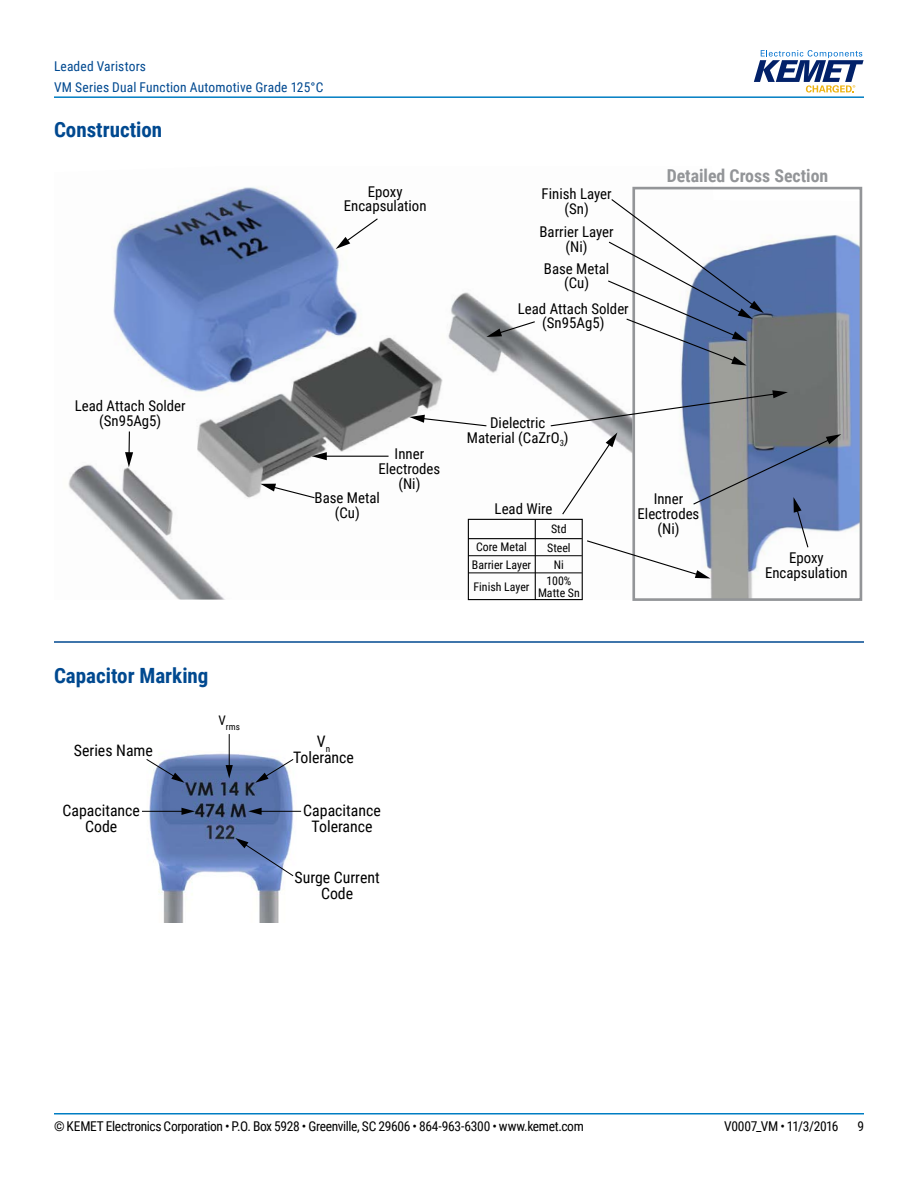
<style>
.page{position:relative;width:918px;height:1188px;background:#fff}
.page>*{position:absolute;margin:0;border:0;box-sizing:border-box;transform-origin:0 0}
.t1{font:700 21px "Roboto Condensed";color:#004990}
.t2{font:700 17.85px "Roboto Condensed";color:#939598}
.t3{font:15.9px/15.9px "Roboto Condensed";color:#000;text-align:center}
.t4{font:14.85px/14.9px "Roboto Condensed";color:#000;text-align:center}
.t5{font:13.5px "Roboto Condensed";letter-spacing:-.025em;color:#000}
.t6{font:13.5px/21px "Roboto Condensed";letter-spacing:.015em;color:#004990}
.t7{font:11.85px/17.9px "Roboto Condensed";color:#000;text-align:center}
.t8{font:9.3px "Roboto Condensed";color:#000}
</style>
<div class="page">
<hr style="left:54px;top:1113px;width:810px;height:2px;background:#007dc3">
<hr style="left:54px;top:96px;width:810px;height:2px;background:#007dc3">
<svg style="left:754px;top:50px;width:110px;height:43px"></svg>
<hr style="left:54px;top:641px;width:810px;height:2px;background:#004990">
<img style="left:68px;top:186px;width:660px;height:414px">
<img style="left:636px;top:234px;width:222px;height:363px">
<div style="left:632px;top:187px;width:230px;height:414px;border:3px solid #939598"></div>
<svg style="left:336px;top:217px;width:43px;height:32px"></svg>
<svg style="left:409px;top:415px;width:79px;height:12px"></svg>
<svg style="left:607px;top:198px;width:157px;height:168px"></svg>
<svg style="left:486px;top:320px;width:50px;height:17px"></svg>
<svg style="left:125px;top:432px;width:8px;height:35px"></svg>
<hr style="left:324px;top:456px;width:65px;height:1px;background:#000">
<svg style="left:312px;top:452px;width:15px;height:8px"></svg>
<svg style="left:260px;top:484px;width:56px;height:15px"></svg>
<svg style="left:549px;top:390px;width:292px;height:188px"></svg>
<div style="left:468px;top:519px;width:115px;height:81px;border:1px solid #000"></div>
<hr style="left:535px;top:519px;width:1px;height:81px;background:#000">
<hr style="left:468px;top:538px;width:114px;height:1px;background:#000">
<hr style="left:468px;top:555px;width:114px;height:1px;background:#000">
<hr style="left:468px;top:573px;width:114px;height:1px;background:#000">
<img style="left:142px;top:747px;width:160px;height:175px">
<svg style="left:145px;top:758px;width:40px;height:25px"></svg>
<svg style="left:255px;top:758px;width:40px;height:25px"></svg>
<hr style="left:229px;top:734px;width:1px;height:34px;background:#000">
<svg style="left:226px;top:765px;width:7px;height:13px"></svg>
<svg style="left:235px;top:838px;width:59px;height:39px;background:#7d93c3"></svg>
<hr style="left:142px;top:811px;width:42px;height:1px;background:#000">
<svg style="left:181px;top:808px;width:14px;height:7px"></svg>
<hr style="left:259px;top:811px;width:42px;height:1px;background:#000">
<svg style="left:248px;top:808px;width:14px;height:7px"></svg>
<p class="t6" style="left:54px;top:55px;width:271px">Leaded Varistors<br>VM Series Dual Function Automotive Grade 125°C</p>
<h1 class="t1" style="left:54px;top:115px;width:110px">Construction</h1>
<p class="t4" style="left:344px;top:183px;width:84px">Epoxy<br>Encapsulation</p>
<p class="t4" style="left:75px;top:398px;width:112px">Lead Attach Solder (Sn95Ag5)</p>
<h1 class="t1" style="left:54px;top:661px;width:156px">Capacitor Marking</h1>
<p class="t8" style="left:219px;top:720px;width:23px"><sup>V</sup>rms</p>
<p class="t4" style="left:378px;top:446px;width:63px">Inner<br>Electrodes (Ni)</p>
<p class="t4" style="left:315px;top:490px;width:67px">Base Metal (Cu)</p>
<p class="t3" style="left:74px;top:742px;width:81px">Series Name</p>
<p class="t3" style="left:293px;top:733px;width:62px">V<sub>n<br></sub>Tolerance</p>
<p class="t3" style="left:62px;top:802px;width:79px">Capacitance<br>Code</p>
<p class="t3" style="left:303px;top:802px;width:79px">Capacitance<br>Tolerance</p>
<p class="t3" style="left:294px;top:869px;width:87px">Surge Current<br>Code</p>
<p class="t4" style="left:542px;top:186px;width:72px">Finish Layer (Sn)</p>
<p class="t4" style="left:540px;top:224px;width:76px">Barrier Layer (Ni)</p>
<p class="t4" style="left:544px;top:260px;width:67px">Base Metal (Cu)</p>
<p class="t4" style="left:518px;top:300px;width:112px">Lead Attach Solder (Sn95Ag5)</p>
<p class="t2" style="left:667px;top:163px;width:163px">Detailed Cross Section</p>
<p class="t4" style="left:467px;top:415px;width:103px">Dielectric<br>Material (CaZrO<sub>3</sub>)</p>
<p class="t4" style="left:495px;top:501px;width:59px">Lead Wire</p>
<p class="t7" style="left:551px;top:519px;width:17px">Std</p>
<p class="t7" style="left:546px;top:556px;width:27px;line-height:16.4px">Ni<br>100%</p>
<p class="t7" style="left:538px;top:583px;width:43px">Matte Sn</p>
<p class="t7" style="left:472px;top:538px;width:61px">Core Metal<br>Barrier Layer</p>
<p class="t7" style="left:474px;top:578px;width:58px">Finish Layer</p>
<p class="t7" style="left:547px;top:538px;width:25px">Steel</p>
<p class="t4" style="left:638px;top:491px;width:63px">Inner<br>Electrodes (Ni)</p>
<p class="t4" style="left:765px;top:550px;width:84px">Epoxy<br>Encapsulation</p>
<p class="t5" style="left:54px;top:1116px;width:531px">© KEMET Electronics Corporation • P.O. Box 5928 • Greenville, SC 29606 • 864-963-6300 • www.kemet.com</p>
<p class="t5" style="left:724px;top:1116px;width:116px">V0007_VM • 11/3/2016</p>
<p class="t5" style="left:857px;top:1116px;width:8px">9</p>
</div>
